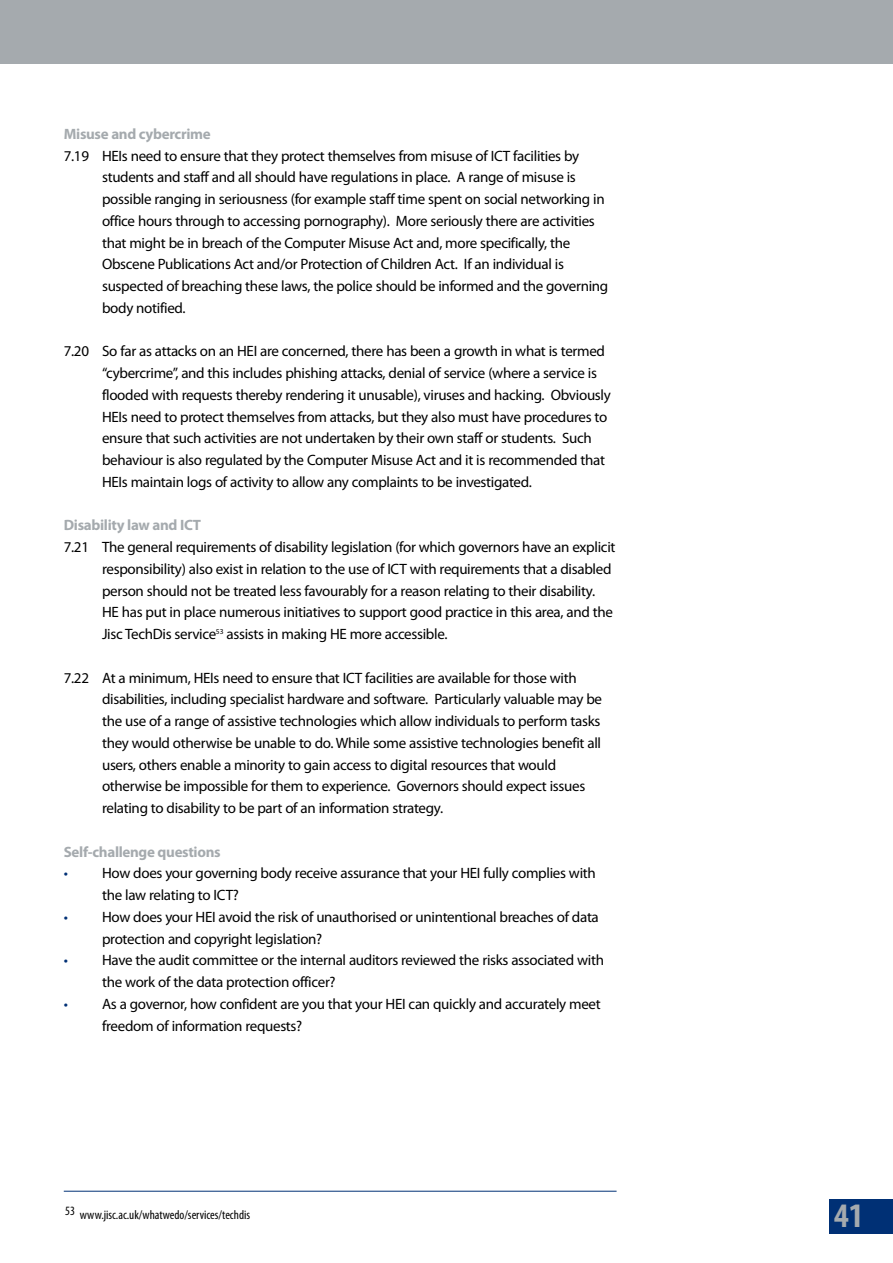
<style>
.page{position:relative;width:893px;height:1263px;background:#fff}
.page>*{position:absolute;margin:0;border:0;box-sizing:border-box;transform-origin:0 0}
.t1{font:700 condensed 34.5px "Myriad Pro";color:#a5aaae}
.t2{font:15px/21.8px "Myriad Pro";letter-spacing:-.02em;color:#000}
.t3{font:700 15px "Myriad Pro";letter-spacing:-.02em;color:#a5aaae}
.t4{font:condensed 12.75px "Myriad Pro";color:#000}
.s1{color:#003075}
</style>
<div class="page">
<div style="left:0;top:0;width:893px;height:64px;background:#a5aaae"></div>
<div style="left:829px;top:1199px;width:64px;height:34px;background:#003075"></div>
<hr style="left:64px;top:1191px;width:553px;height:1px;background:#003075">
<p class="t3" style="left:64px;top:128px;width:148px">Misuse and cybercrime</p>
<p class="t2" style="left:102px;top:146px;width:508px;text-indent:-38px">7.19 HEIs need to ensure that they protect themselves from misuse of ICT facilities by students and staff and all should have regulations in place. A range of misuse is possible ranging in seriousness (for example staff time spent on social networking in office hours through to accessing pornography). More seriously there are activities that might be in breach of the Computer Misuse Act and, more specifically, the Obscene Publications Act and/or Protection of Children Act. If an individual is suspected of breaching these laws, the police should be informed and the governing body notified.</p>
<p class="t2" style="left:102px;top:342px;width:510px;text-indent:-38px">7.20 So far as attacks on an HEI are concerned, there has been a growth in what is termed “cybercrime”, and this includes phishing attacks, denial of service (where a service is flooded with requests thereby rendering it unusable), viruses and hacking. Obviously HEIs need to protect themselves from attacks, but they also must have procedures to ensure that such activities are not undertaken by their own staff or students. Such behaviour is also regulated by the Computer Misuse Act and it is recommended that HEIs maintain logs of activity to allow any complaints to be investigated.</p>
<p class="t3" style="left:64px;top:520px;width:139px">Disability law and ICT</p>
<p class="t2" style="left:102px;top:537px;width:515px;text-indent:-38px">7.21 The general requirements of disability legislation (for which governors have an explicit responsibility) also exist in relation to the use of ICT with requirements that a disabled person should not be treated less favourably for a reason relating to their disability.<br>HE has put in place numerous initiatives to support good practice in this area, and the Jisc TechDis service<sup>53</sup> assists in making HE more accessible.</p>
<p class="t2" style="left:102px;top:668px;width:502px;text-indent:-38px">7.22 At a minimum, HEIs need to ensure that ICT facilities are available for those with disabilities, including specialist hardware and software. Particularly valuable may be the use of a range of assistive technologies which allow individuals to perform tasks they would otherwise be unable to do. While some assistive technologies benefit all users, others enable a minority to gain access to digital resources that would otherwise be impossible for them to experience. Governors should expect issues relating to disability to be part of an information strategy.</p>
<p class="t3" style="left:64px;top:846px;width:158px">Self-challenge questions</p>
<p class="t2" style="left:102px;top:864px;width:495px;text-indent:-38px"><span class="s1">•</span> How does your governing body receive assurance that your HEI fully complies with the law relating to ICT?</p>
<p class="t2" style="left:102px;top:907px;width:498px;text-indent:-38px"><span class="s1">•</span> How does your HEI avoid the risk of unauthorised or unintentional breaches of data protection and copyright legislation?</p>
<p class="t2" style="left:102px;top:951px;width:503px;text-indent:-38px"><span class="s1">•</span> Have the audit committee or the internal auditors reviewed the risks associated with the work of the data protection officer?</p>
<p class="t2" style="left:102px;top:994px;width:500px;text-indent:-38px"><span class="s1">•</span> As a governor, how confident are you that your HEI can quickly and accurately meet freedom of information requests?</p>
<p class="t4" style="left:65px;top:1210px;width:186px">53 www.jisc.ac.uk/whatwedo/services/techdis</p>
<h1 class="t1" style="left:834px;top:1203px;width:31px">41</h1>
</div>
